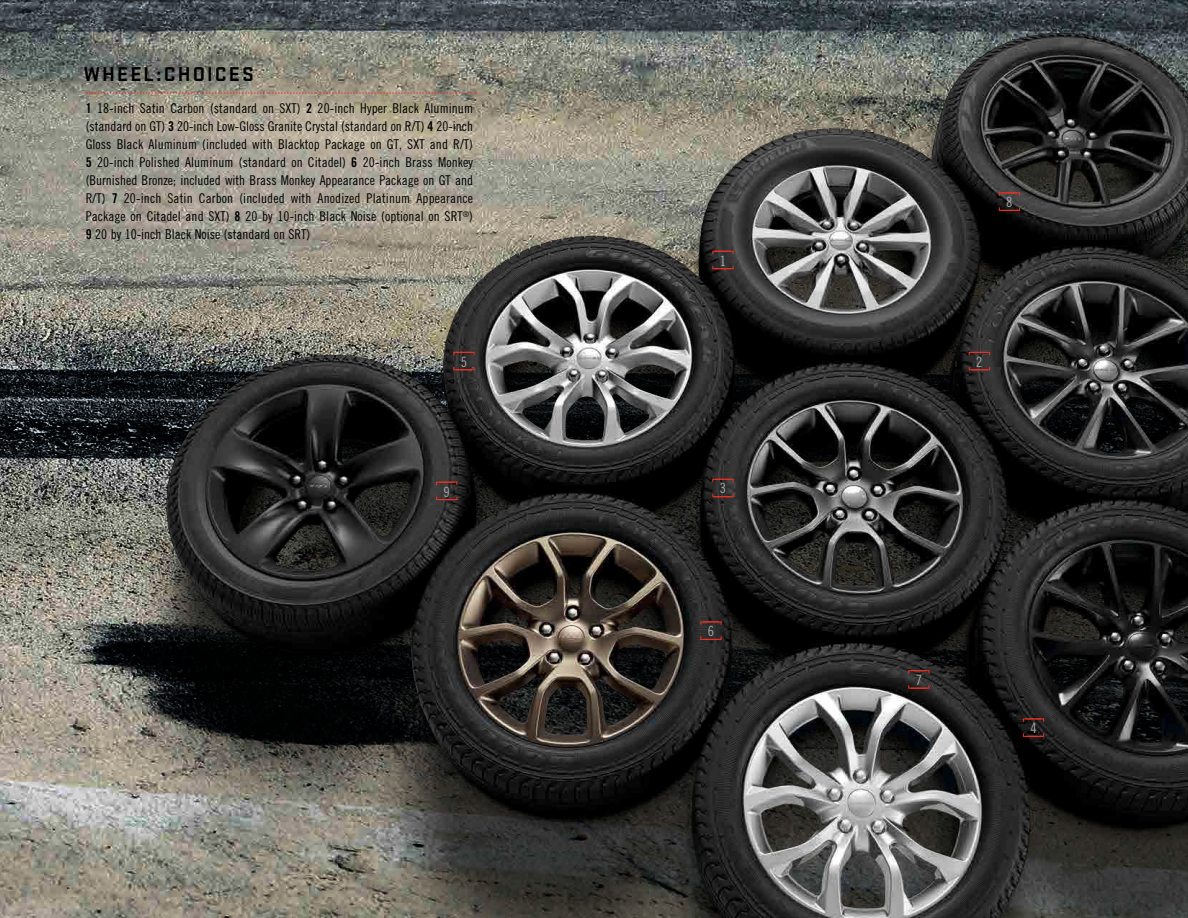
<style>
.page{position:relative;width:1188px;height:918px;background:#fff}
.page>*{position:absolute;margin:0;border:0;box-sizing:border-box;transform-origin:0 0}
.t1{font:700 20.85px "Stratum 1";letter-spacing:.1em;color:#000}
.t2{font:14.25px "Trade Gothic Cond Eighteen";color:#a7a9ac}
.t3{font:13.5px/18px "Trade Gothic Cond Eighteen";color:#000;text-align:justify}
.s1{font-family:"Trade Gothic Bold Cond Twenty"}
</style>
<div class="page">
<img style="left:0;top:0;width:1188px;height:918px">
<img style="left:167px;top:33px;width:893px;height:523px">
<svg style="left:712px;top:265px;width:22px;height:4px"></svg>
<svg style="left:712px;top:251px;width:22px;height:4px"></svg>
<svg style="left:908px;top:685px;width:22px;height:4px"></svg>
<svg style="left:908px;top:670px;width:22px;height:4px"></svg>
<svg style="left:700px;top:636px;width:22px;height:4px"></svg>
<svg style="left:700px;top:621px;width:22px;height:4px"></svg>
<svg style="left:969px;top:366px;width:21px;height:4px"></svg>
<svg style="left:969px;top:352px;width:21px;height:4px"></svg>
<svg style="left:453px;top:366px;width:22px;height:4px"></svg>
<svg style="left:453px;top:352px;width:22px;height:4px"></svg>
<svg style="left:436px;top:496px;width:22px;height:4px"></svg>
<svg style="left:436px;top:482px;width:22px;height:4px"></svg>
<svg style="left:999px;top:207px;width:21px;height:4px"></svg>
<svg style="left:999px;top:192px;width:21px;height:5px"></svg>
<svg style="left:1023px;top:733px;width:21px;height:4px"></svg>
<svg style="left:1023px;top:718px;width:21px;height:4px"></svg>
<svg style="left:712px;top:479px;width:22px;height:4px"></svg>
<svg style="left:712px;top:493px;width:22px;height:4px"></svg>
<svg style="left:86px;top:92px;width:390px;height:2px"></svg>
<h1 class="t1" style="left:84px;top:67px;width:172px">WHEEL:CHOICES</h1>
<p class="t3" style="left:86px;top:101px;width:389px"><span class="s1">1</span> 18-inch Satin Carbon (standard on SXT) <span class="s1">2</span> 20-inch Hyper Black Aluminum (standard on GT) <span class="s1">3</span> 20-inch Low-Gloss Granite Crystal (standard on R/T) <span class="s1">4</span> 20-inch Gloss Black Aluminum (included with Blacktop Package on GT, SXT and R/T)<br><span class="s1">5</span> 20-inch Polished Aluminum (standard on Citadel) <span class="s1">6</span> 20-inch Brass Monkey (Burnished Bronze; included with Brass Monkey Appearance Package on GT and R/T) <span class="s1">7</span> 20-inch Satin Carbon (included with Anodized Platinum Appearance Package on Citadel and SXT) <span class="s1">8</span> 20 by 10-inch Black Noise (optional on SRT<sup>®</sup>)<br><span class="s1">9</span> 20 by 10-inch Black Noise (standard on SRT)</p>
<p class="t2" style="left:720px;top:255px;width:8px">1</p>
<p class="t2" style="left:1006px;top:197px;width:8px">8</p>
<p class="t2" style="left:461px;top:356px;width:8px">5</p>
<p class="t2" style="left:976px;top:356px;width:8px">2</p>
<p class="t2" style="left:444px;top:486px;width:8px">9</p>
<p class="t2" style="left:720px;top:483px;width:8px">3</p>
<p class="t2" style="left:708px;top:626px;width:8px">6</p>
<p class="t2" style="left:916px;top:675px;width:8px">7</p>
<p class="t2" style="left:1030px;top:723px;width:8px">4</p>
</div>
